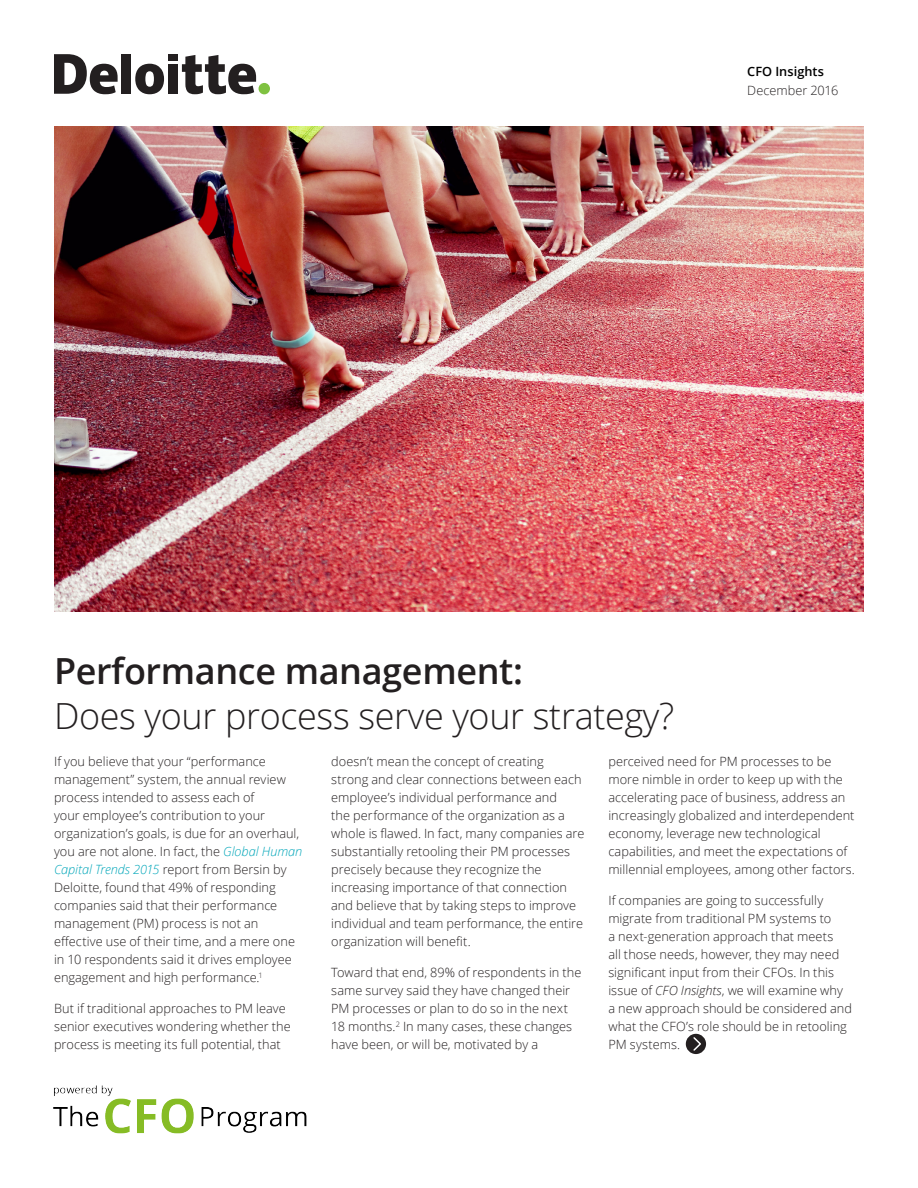
<style>
.page{position:relative;width:918px;height:1188px;background:#fff}
.page>*{position:absolute;margin:0;border:0;box-sizing:border-box;transform-origin:0 0}
.Story_heading_light{font:300 36px "Open Sans";letter-spacing:-.01em;color:#231f20}
.Story_heading_light-2{font:600 36px "Open Sans";letter-spacing:-.01em;color:#231f20}
.Body_copy__8_5_12pt{font:300 12.75px/18px "Open Sans";letter-spacing:.005em;color:#231f20}
.Body_copy__8_5_12pt-2{font:600 12.75px "Open Sans";letter-spacing:.005em;color:#000}
.s1{font-style:italic;color:#00a6b9}
.s2{font-style:italic}
</style>
<div class="page">
<div style="left:259px;top:83px;width:11px;height:11px;background:#7fc241;border-radius:50%"></div>
<div style="left:121px;top:54px;width:10px;height:40px;background:#231f20"></div>
<svg style="left:135px;top:64px;width:29px;height:30px"></svg>
<div style="left:168px;top:64px;width:10px;height:30px;background:#231f20"></div>
<div style="left:168px;top:54px;width:10px;height:7px;background:#231f20"></div>
<svg style="left:182px;top:55px;width:74px;height:39px"></svg>
<svg style="left:54px;top:54px;width:64px;height:40px"></svg>
<img style="left:54px;top:126px;width:810px;height:486px">
<img style="left:54px;top:1085px;width:253px;height:49px">
<div style="left:686px;top:1034px;width:20px;height:20px;background:#231f20;border-radius:50%"></div>
<svg style="left:693px;top:1037px;width:8px;height:14px"></svg>
<p class="Body_copy__8_5_12pt-2" style="left:747px;top:63px;width:78px">CFO Insights</p>
<p class="Body_copy__8_5_12pt" style="left:747px;top:81px;width:93px">December 2016</p>
<p class="Story_heading_light-2" style="left:54px;top:646px;width:470px">Performance management:</p>
<p class="Story_heading_light" style="left:54px;top:691px;width:622px">Does your process serve your strategy?</p>
<p class="Body_copy__8_5_12pt" style="left:54px;top:752px;width:250px">If you believe that your “performance management” system, the annual review process intended to assess each of<br>your employee’s contribution to your organization’s goals, is due for an overhaul, you are not alone. In fact, the <span class="s1">Global Human Capital Trends 2015</span> report from Bersin by Deloitte, found that 49% of responding companies said that their performance management (PM) process is not an effective use of their time, and a mere one in 10 respondents said it drives employee engagement and high performance.<sup>1</sup></p>
<p class="Body_copy__8_5_12pt" style="left:54px;top:999px;width:238px">But if traditional approaches to PM leave senior executives wondering whether the process is meeting its full potential, that</p>
<p class="Body_copy__8_5_12pt" style="left:331px;top:752px;width:255px">doesn’t mean the concept of creating<br>strong and clear connections between each employee’s individual performance and<br>the performance of the organization as a whole is flawed. In fact, many companies are substantially retooling their PM processes precisely because they recognize the increasing importance of that connection and believe that by taking steps to improve individual and team performance, the entire organization will benefit.</p>
<p class="Body_copy__8_5_12pt" style="left:331px;top:963px;width:252px">Toward that end, 89% of respondents in the same survey said they have changed their PM processes or plan to do so in the next 18 months.<sup>2</sup> In many cases, these changes have been, or will be, motivated by a</p>
<p class="Body_copy__8_5_12pt" style="left:608px;top:752px;width:248px">perceived need for PM processes to be more nimble in order to keep up with the accelerating pace of business, address an increasingly globalized and interdependent economy, leverage new technological capabilities, and meet the expectations of millennial employees, among other factors.</p>
<p class="Body_copy__8_5_12pt" style="left:608px;top:891px;width:245px">If companies are going to successfully migrate from traditional PM systems to<br>a next-generation approach that meets<br>all those needs, however, they may need significant input from their CFOs. In this issue of <span class="s2">CFO Insights</span>, we will examine why a new approach should be considered and what the CFO’s role should be in retooling PM systems.</p>
</div>
